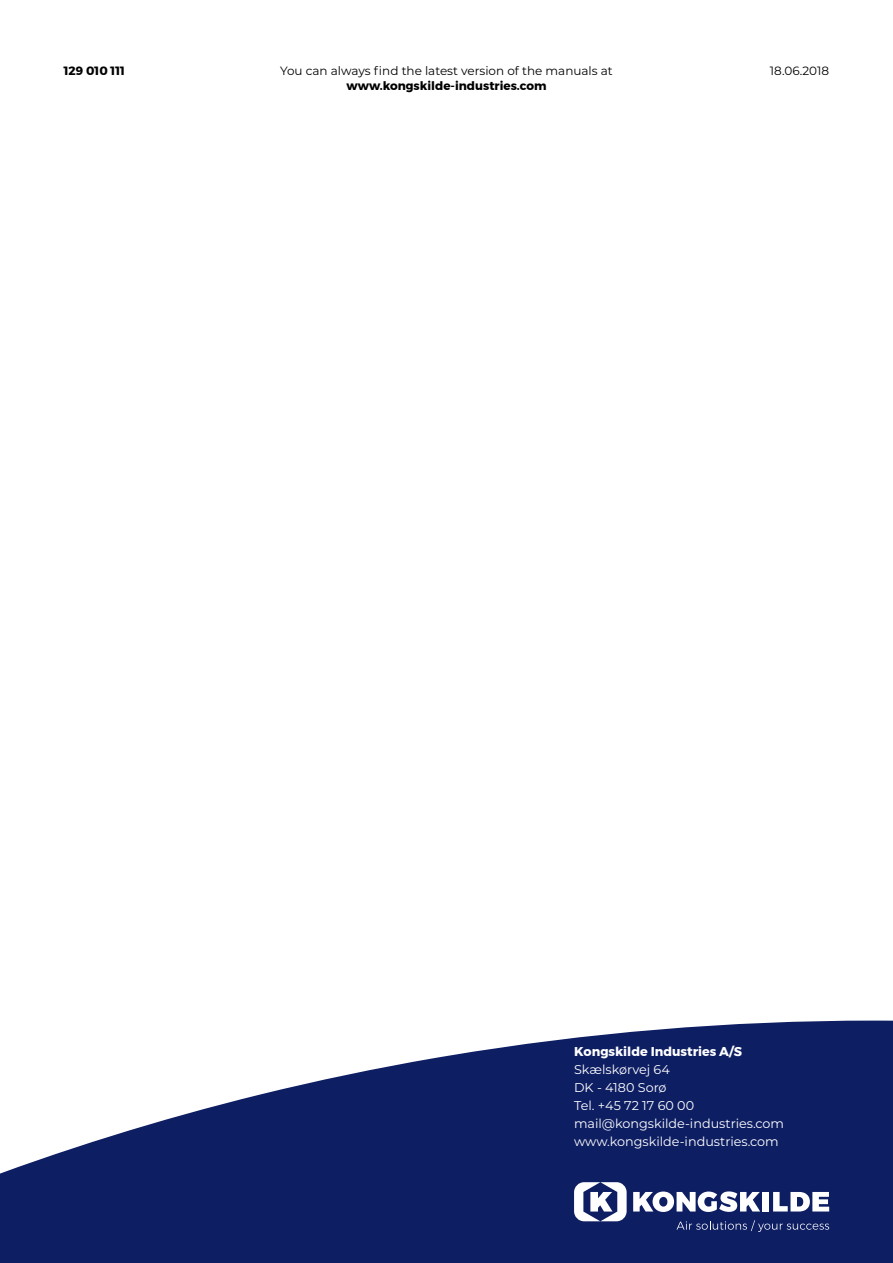
<style>
.page{position:relative;width:893px;height:1263px;background:#fff}
.page>*{position:absolute;margin:0;border:0;box-sizing:border-box;transform-origin:0 0}
.t1{font:12.75px/18px "Montserrat";color:#fff}
.t2{font:700 12.75px "Montserrat";color:#fff}
.Brødtekst{font:12px "Montserrat";color:#000}
.Spare{font:700 12px "Montserrat";color:#000}
.Brødtekst-2{font:700 12px "Montserrat";color:#000}
</style>
<div class="page">
<svg style="left:0;top:1020px;width:893px;height:243px;fill:#0e1e63"></svg>
<svg style="left:633px;top:1191px;width:127px;height:21px"></svg>
<div style="left:763px;top:1192px;width:6px;height:19px;background:#fff"></div>
<svg style="left:773px;top:1192px;width:56px;height:19px"></svg>
<svg style="left:676px;top:1220px;width:153px;height:12px;background:#2d3b77"></svg>
<svg style="left:574px;top:1182px;width:53px;height:39px"></svg>
<p class="Brødtekst-2" style="left:64px;top:62px;width:63px">129 010 111</p>
<p class="Brødtekst" style="left:280px;top:63px;width:334px">You can always find the latest version of the manuals at</p>
<p class="Brødtekst" style="left:770px;top:63px;width:61px">18.06.2018</p>
<p class="Spare" style="left:346px;top:76px;width:202px">www.kongskilde-industries.com</p>
<p class="t2" style="left:574px;top:1041px;width:169px">Kongskilde Industries A/S</p>
<p class="t1" style="left:574px;top:1060px;width:212px">Skælskørvej 64<br>DK - 4180 Sorø<br>Tel. +45 72 17 60 00 mail@kongskilde-industries.com www.kongskilde-industries.com</p>
</div>
